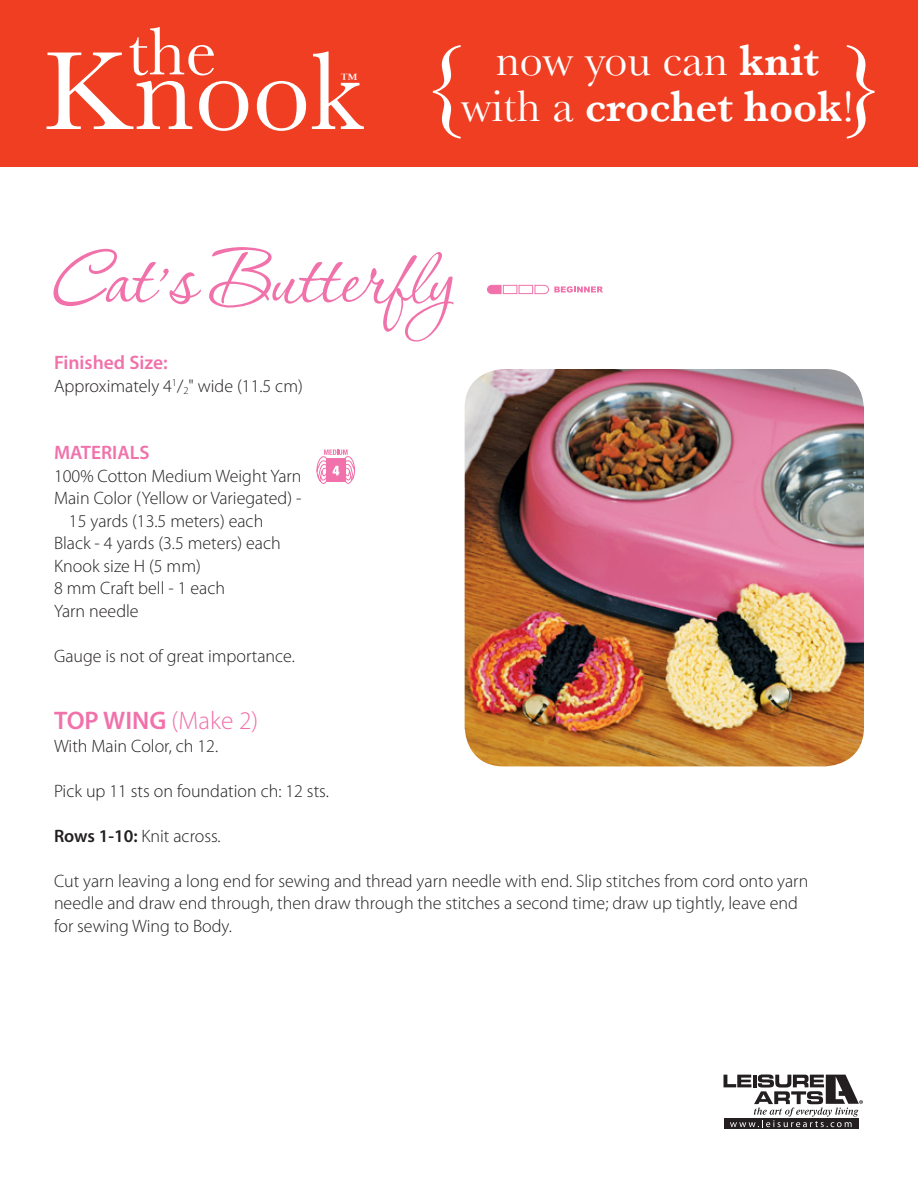
<style>
.page{position:relative;width:918px;height:1188px;background:#fff}
.page>*{position:absolute;margin:0;border:0;box-sizing:border-box;transform-origin:0 0}
.t1{font:115.5px "Baskerville";color:#fff}
.t2{font:101.85px "Baskerville";color:#fff}
.t3{font:97.5px "P22 Corinthia";color:#f171ab}
.t4{font:70.5px "Baskerville";color:#fff}
.t5{font:600 45.75px "Baskerville";color:#fff;scale:.94 1}
.t6{font:45.75px "Baskerville";color:#fff}
.t7{font:600 25.5px "Myriad Pro";color:#f171ab}
.t8{font:600 19.5px "Myriad Pro";color:#f171ab}
.Body_Text{font:300 18px/22.5px "Myriad Pro";color:#231f20}
.t9{font:15.6px "Baskerville";color:#fff;scale:1.08 1}
.s1{font-weight:600}
.s2{font-weight:400}
.s3{font-weight:300}
</style>
<div class="page">
<svg style="left:316px;top:450px;width:40px;height:34px"></svg>
<img style="left:465px;top:369px;width:399px;height:397px">
<svg style="left:487px;top:285px;width:15px;height:9px"></svg>
<div style="left:503px;top:285px;width:14px;height:9px;background:#fff;border:1px solid #f171ab"></div>
<div style="left:519px;top:285px;width:14px;height:9px;background:#fff;border:1px solid #f171ab"></div>
<svg style="left:534px;top:285px;width:69px;height:9px"></svg>
<div style="left:0;top:0;width:918px;height:166px;background:#ef3e22"></div>
<div style="left:724px;top:1118px;width:135px;height:11px;background:#231f20"></div>
<svg style="left:724px;top:1075px;width:139px;height:52px"></svg>
<p class="t4" style="left:128px;top:10px;width:90px">the</p>
<p class="t6" style="left:496px;top:33px;width:325px">now you can <span class="s1">knit</span></p>
<p class="t1" style="left:43px;top:24px;width:322px">Knook</p>
<p class="t2" style="left:422px;top:21px;width:50px">{</p>
<p class="t2" style="left:836px;top:21px;width:50px">}</p>
<p class="t9" style="left:341px;top:70px;width:17px">™</p>
<p class="t5" style="left:461px;top:79px;width:420px"><span class="s2">with a</span> crochet hook<span class="s2">!</span></p>
<p class="t3" style="left:54px;top:229px;width:402px">Cat’s Butterfly</p>
<p class="t8" style="left:54px;top:352px;width:115px">Finished Size:</p>
<p class="Body_Text" style="left:54px;top:375px;width:250px">Approximately 4<sup>1</sup>/<sub>2</sub>" wide (11.5 cm)</p>
<p class="t8" style="left:54px;top:442px;width:97px">MATERIALS</p>
<p class="Body_Text" style="left:54px;top:465px;width:249px">100% Cotton Medium Weight Yarn</p>
<p class="Body_Text" style="left:54px;top:487px;width:249px">Main Color (Yellow or Variegated) -</p>
<p class="Body_Text" style="left:69px;top:510px;width:196px">15 yards (13.5 meters) each</p>
<p class="Body_Text" style="left:54px;top:532px;width:228px">Black - 4 yards (3.5 meters) each</p>
<p class="Body_Text" style="left:54px;top:555px;width:148px">Knook size H (5 mm)</p>
<p class="Body_Text" style="left:54px;top:577px;width:173px">8 mm Craft bell - 1 each</p>
<p class="Body_Text" style="left:54px;top:600px;width:86px">Yarn needle</p>
<p class="Body_Text" style="left:54px;top:645px;width:243px">Gauge is not of great importance.</p>
<p class="t7" style="left:54px;top:706px;width:206px">TOP WING <span class="s3">(Make 2)</span></p>
<p class="Body_Text" style="left:54px;top:735px;width:166px">With Main Color, ch 12.</p>
<p class="Body_Text" style="left:54px;top:780px;width:276px">Pick up 11 sts on foundation ch: 12 sts.</p>
<p class="Body_Text" style="left:54px;top:825px;width:168px"><span class="s1">Rows 1-10:</span> Knit across.</p>
<p class="Body_Text" style="left:54px;top:870px;width:756px">Cut yarn leaving a long end for sewing and thread yarn needle with end. Slip stitches from cord onto yarn needle and draw end through, then draw through the stitches a second time; draw up tightly, leave end for sewing Wing to Body.</p>
</div>
